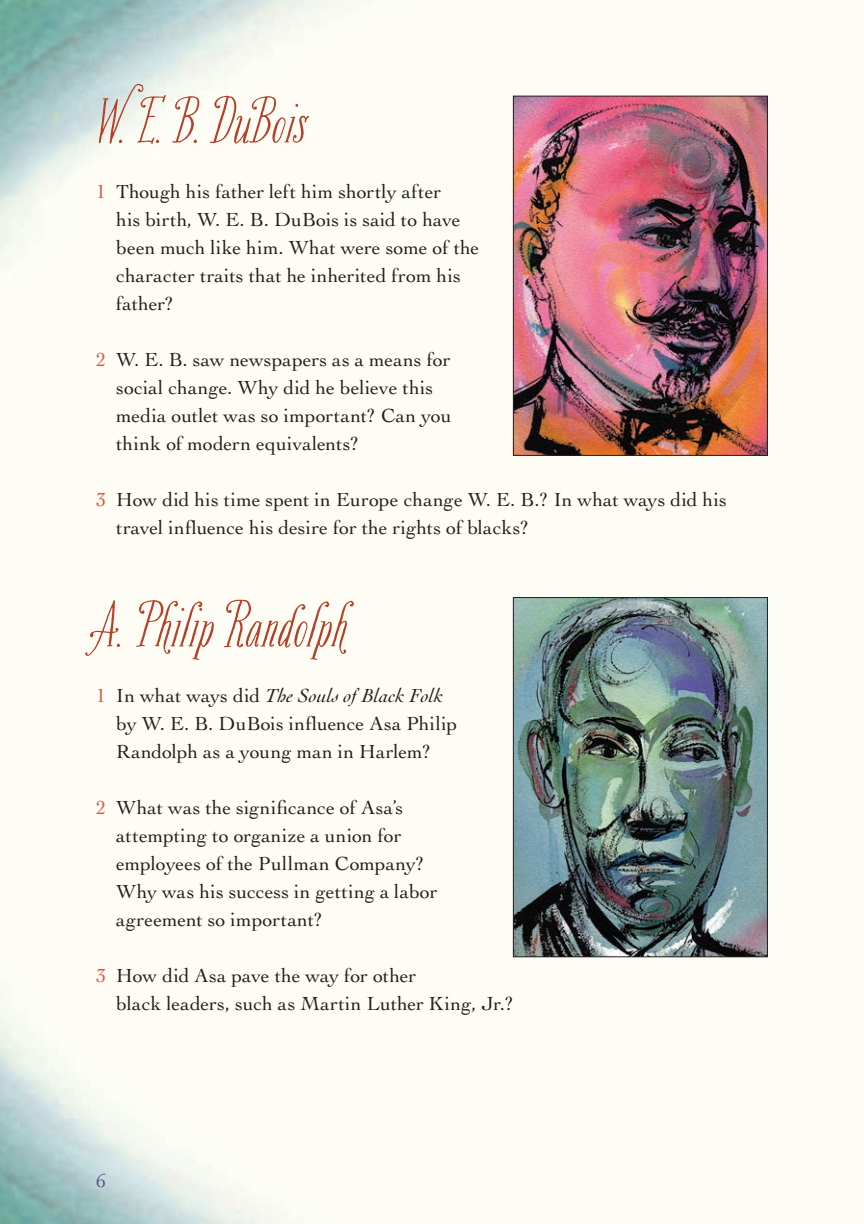
<style>
.page{position:relative;width:864px;height:1224px;background:#fff}
.page>*{position:absolute;margin:0;border:0;box-sizing:border-box;transform-origin:0 0}
.Heads{font:64px "Bookeyed Suzanne";color:#b63f25}
.Body_Copy{font:20px/28px "Cochin LT Std";letter-spacing:.005em;color:#231f20}
.t1{font:20px "Cochin LT Std";color:#5c5684}
.s1{color:#e25337}
.s2{font-style:italic}
</style>
<div class="page">
<img style="left:0;top:0;width:768px;height:1224px">
<img style="left:515px;top:599px;width:251px;height:356px">
<div style="left:513px;top:597px;width:255px;height:360px;border:1px solid #231f20"></div>
<img style="left:515px;top:98px;width:251px;height:356px">
<div style="left:513px;top:96px;width:255px;height:360px;border:1px solid #231f20"></div>
<p class="Heads" style="left:96px;top:83px;width:213px">W. E. B. DuBois</p>
<p class="Body_Copy" style="left:116px;top:178px;width:365px;text-indent:-20px"><span class="s1">1</span> Though his father left him shortly after<br>his birth, W. E. B. DuBois is said to have been much like him. What were some of the character traits that he inherited from his father?</p>
<p class="Body_Copy" style="left:116px;top:346px;width:337px;text-indent:-20px"><span class="s1">2</span> W. E. B. saw newspapers as a means for social change. Why did he believe this media outlet was so important? Can you think of modern equivalents?</p>
<p class="Body_Copy" style="left:116px;top:486px;width:612px;text-indent:-20px"><span class="s1">3</span> How did his time spent in Europe change W. E. B.? In what ways did his travel influence his desire for the rights of blacks?</p>
<p class="Heads" style="left:96px;top:587px;width:253px">A. Philip Randolph</p>
<p class="Body_Copy" style="left:116px;top:682px;width:342px;text-indent:-20px"><span class="s1">1</span> In what ways did <span class="s2">The Souls of Black Folk </span>by W. E. B. DuBois influence Asa Philip<br>Randolph as a young man in Harlem?</p>
<p class="Body_Copy" style="left:116px;top:794px;width:323px;text-indent:-20px"><span class="s1">2</span> What was the significance of Asa’s attempting to organize a union for employees of the Pullman Company?<br>Why was his success in getting a labor agreement so important?</p>
<p class="Body_Copy" style="left:116px;top:962px;width:399px;text-indent:-20px"><span class="s1">3</span> How did Asa pave the way for other<br>black leaders, such as Martin Luther King, Jr.?</p>
<p class="t1" style="left:96px;top:1170px;width:11px">6</p>
</div>
